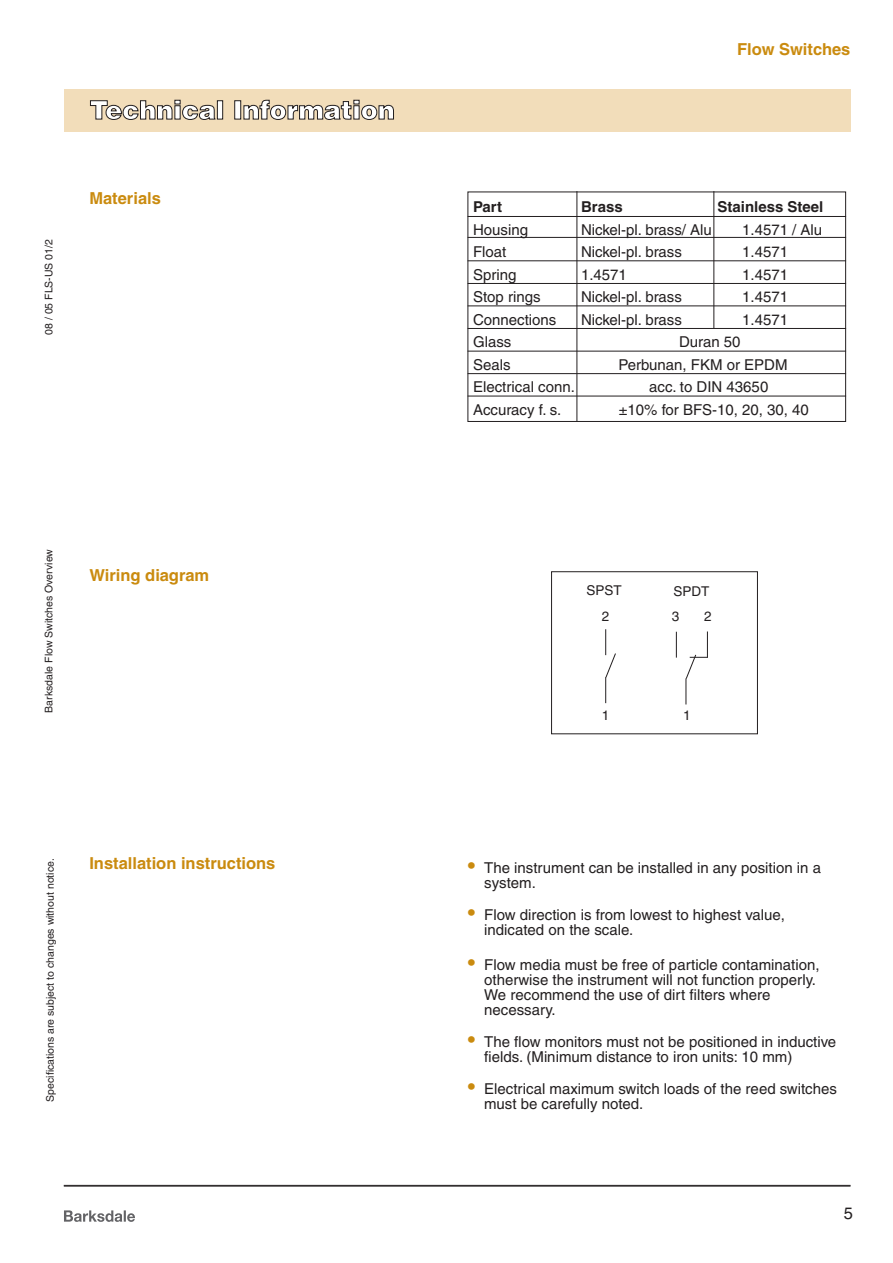
<style>
.page{position:relative;width:893px;height:1263px;background:#fff}
.page>*{position:absolute;margin:0;border:0;box-sizing:border-box;transform-origin:0 0}
.t1{font:700 16.5px "Helvetica";color:#ca8b0f}
.t2{font:16.5px "Helvetica";color:#231f20}
.t3{font:15px/15px "Helvetica";color:#231f20}
.t4{font:700 15px "Helvetica";color:#231f20}
.t5{font:13.5px "Helvetica";color:#231f20}
.t6{font:10.5px "Helvetica";color:#231f20}
.s1{font-size:21px;color:#ca8b0f}
</style>
<div class="page">
<div style="left:64px;top:89px;width:786px;height:43px;background:#f2ddba"></div>
<div style="left:551px;top:571px;width:207px;height:163px;border:1px solid #231f20"></div>
<div style="left:467px;top:192px;width:379px;height:230px;border:1px solid #231f20"></div>
<svg style="left:64px;top:1210px;width:71px;height:12px"></svg>
<hr style="left:64px;top:1185px;width:786px;height:1px;background:#231f20">
<hr style="left:64px;top:1186px;width:786px;height:1px;background:#231f20">
<svg style="left:90px;top:99px;width:304px;height:21px"></svg>
<hr style="left:468px;top:216px;width:378px;height:1px;background:#231f20">
<hr style="left:468px;top:237px;width:378px;height:1px;background:#231f20">
<hr style="left:468px;top:260px;width:378px;height:1px;background:#231f20">
<hr style="left:468px;top:283px;width:378px;height:1px;background:#231f20">
<hr style="left:468px;top:305px;width:378px;height:1px;background:#231f20">
<hr style="left:468px;top:328px;width:378px;height:1px;background:#231f20">
<hr style="left:468px;top:351px;width:378px;height:1px;background:#231f20">
<hr style="left:468px;top:373px;width:378px;height:1px;background:#231f20">
<hr style="left:468px;top:396px;width:378px;height:1px;background:#231f20">
<hr style="left:713px;top:191px;width:1px;height:137px;background:#231f20">
<svg style="left:605px;top:629px;width:11px;height:74px"></svg>
<svg style="left:676px;top:632px;width:1px;height:26px"></svg>
<svg style="left:685px;top:631px;width:23px;height:73px"></svg>
<hr style="left:576px;top:191px;width:1px;height:230px;background:#231f20">
<p class="t6" style="left:43px;top:335px;width:97px;rotate:-90deg">08 / 05 FLS-US 01/2</p>
<p class="t1" style="left:89px;top:188px;width:73px">Materials</p>
<p class="t6" style="left:43px;top:712px;width:165px;rotate:-90deg">Barksdale Flow Switches Overview</p>
<p class="t1" style="left:89px;top:565px;width:121px">Wiring diagram</p>
<p class="t6" style="left:44px;top:1102px;width:245px;rotate:-90deg">Specifications are subject to changes without notice.</p>
<p class="t1" style="left:89px;top:853px;width:188px">Installation instructions</p>
<p class="t1" style="left:737px;top:39px;width:115px">Flow Switches</p>
<p class="t4" style="left:473px;top:198px;width:31px">Part</p>
<p class="t4" style="left:581px;top:198px;width:43px">Brass</p>
<p class="t4" style="left:718px;top:198px;width:107px">Stainless Steel</p>
<p class="t3" style="left:473px;top:222px;width:57px">Housing</p>
<p class="t3" style="left:581px;top:222px;width:132px">Nickel-pl. brass/ Alu</p>
<p class="t3" style="left:742px;top:222px;width:82px">1.4571 / Alu</p>
<p class="t3" style="left:473px;top:244px;width:35px">Float</p>
<p class="t3" style="left:581px;top:244px;width:102px">Nickel-pl. brass</p>
<p class="t3" style="left:742px;top:244px;width:47px">1.4571</p>
<p class="t3" style="left:473px;top:267px;width:45px">Spring</p>
<p class="t3" style="left:581px;top:267px;width:47px">1.4571</p>
<p class="t3" style="left:742px;top:267px;width:47px">1.4571</p>
<p class="t3" style="left:473px;top:289px;width:69px">Stop rings</p>
<p class="t3" style="left:581px;top:289px;width:102px">Nickel-pl. brass</p>
<p class="t3" style="left:742px;top:289px;width:47px">1.4571</p>
<p class="t3" style="left:473px;top:312px;width:85px">Connections</p>
<p class="t3" style="left:581px;top:312px;width:102px">Nickel-pl. brass</p>
<p class="t3" style="left:742px;top:312px;width:47px">1.4571</p>
<p class="t3" style="left:473px;top:334px;width:40px">Glass</p>
<p class="t3" style="left:679px;top:334px;width:63px">Duran 50</p>
<p class="t3" style="left:473px;top:357px;width:39px">Seals</p>
<p class="t3" style="left:619px;top:357px;width:171px">Perbunan, FKM or EPDM</p>
<p class="t3" style="left:473px;top:379px;width:103px">Electrical conn.</p>
<p class="t3" style="left:649px;top:379px;width:121px">acc. to DIN 43650</p>
<p class="t3" style="left:473px;top:402px;width:90px">Accuracy f. s.</p>
<p class="t3" style="left:619px;top:402px;width:192px">±10% for BFS-10, 20, 30, 40</p>
<p class="t5" style="left:587px;top:583px;width:37px">SPST</p>
<p class="t5" style="left:673px;top:583px;width:38px">SPDT</p>
<p class="t5" style="left:602px;top:608px;width:9px">2</p>
<p class="t5" style="left:672px;top:608px;width:9px">3</p>
<p class="t5" style="left:704px;top:608px;width:9px">2</p>
<p class="t5" style="left:602px;top:707px;width:9px">1</p>
<p class="t5" style="left:683px;top:708px;width:9px">1</p>
<p class="t3" style="left:484px;top:860px;width:338px;text-indent:-16px"><span class="s1">•</span> The instrument can be installed in any position in a system.</p>
<p class="t3" style="left:484px;top:907px;width:302px;text-indent:-16px"><span class="s1">•</span> Flow direction is from lowest to highest value, indicated on the scale.</p>
<p class="t3" style="left:484px;top:957px;width:337px;text-indent:-16px"><span class="s1">•</span> Flow media must be free of particle contamination, otherwise the instrument will not function properly.<br>We recommend the use of dirt filters where necessary.</p>
<p class="t3" style="left:484px;top:1034px;width:353px;text-indent:-16px"><span class="s1">•</span> The flow monitors must not be positioned in inductive fields. (Minimum distance to iron units: 10 mm)</p>
<p class="t3" style="left:484px;top:1081px;width:354px;text-indent:-16px"><span class="s1">•</span> Electrical maximum switch loads of the reed switches must be carefully noted.</p>
<p class="t2" style="left:844px;top:1204px;width:11px">5</p>
</div>
